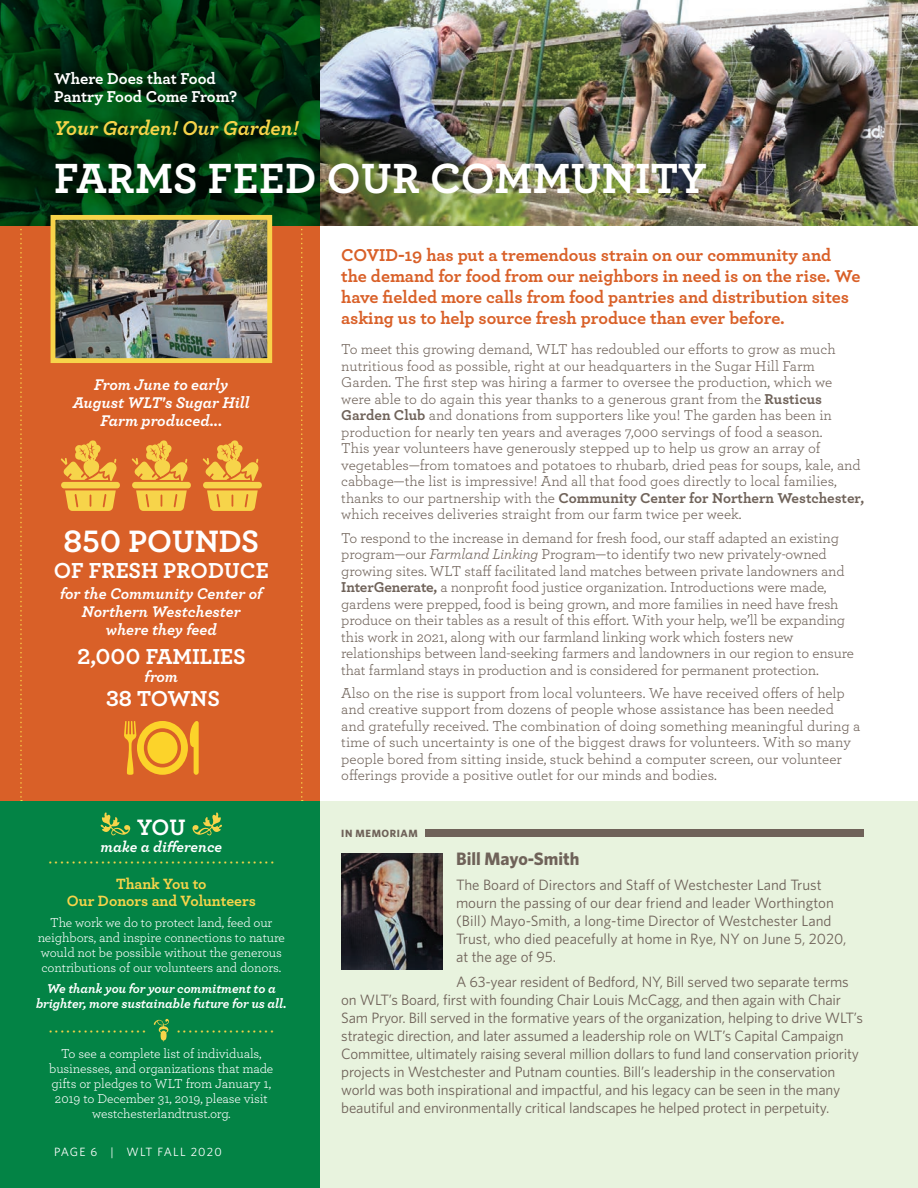
<style>
.page{position:relative;width:918px;height:1188px;background:#fff}
.page>*{position:absolute;margin:0;border:0;box-sizing:border-box;transform-origin:0 0}
.t1{font:700 44.25px "Archer";letter-spacing:.01em;color:#fff}
.t2{font:700 32.55px "Archer";color:#fff}
.t3{font:700 23.4px "Archer";color:#fff}
.t4{font:700 22.8px "Archer";color:#fff}
.t5{font:italic 700 21px "Archer";color:#f7d44a}
.t6{font:700 18px/21px "Archer";color:#d96028}
.t7{font:700 18px "Whitney";color:#6f6259}
.t8{font:700 16.5px/18px "Archer";color:#fff}
.t9{font:italic 700 16.2px/17.9px "Archer";color:#fff;text-align:center}
.t10{font:700 15.6px/17px "Archer";color:#f7d44a;text-align:center}
.t11{font:italic 700 15.6px "Archer";color:#fff}
.t12{font:15px/16.5px "Archer";letter-spacing:-.01em;color:#6f6259}
.t13{font:15px/18px "Whitney";letter-spacing:-.01em;color:#6f6259}
.t14{font:13.5px/15px "Archer";letter-spacing:-.01em;color:#fff;text-align:center}
.t15{font:italic 700 13.5px/15px "Archer";letter-spacing:-.01em;color:#fff;text-align:center}
.t16{font:300 13.05px "Archer";color:#f7d44a}
.t17{font:12px "Whitney";letter-spacing:.1em;color:#fff}
.Smal_Titles{font:700 10.5px "Whitney";letter-spacing:.05em;color:#6f6259}
.s1{font-weight:700}
.s2{font-style:italic}
</style>
<div class="page">
<div style="left:299px;top:802px;width:619px;height:386px;background:#e8f3de"></div>
<div style="left:0;top:206px;width:320px;height:649px;background:#d96028"></div>
<svg style="left:131px;top:440px;width:60px;height:71px"></svg>
<svg style="left:61px;top:440px;width:59px;height:71px"></svg>
<svg style="left:202px;top:440px;width:60px;height:71px"></svg>
<svg style="left:124px;top:721px;width:75px;height:54px"></svg>
<svg style="left:20px;top:229px;width:2px;height:573px"></svg>
<svg style="left:301px;top:229px;width:2px;height:573px"></svg>
<img style="left:320px;top:0;width:598px;height:226px">
<svg style="left:0;top:0;width:320px;height:226px;background:#00340f"></svg>
<div style="left:0;top:802px;width:320px;height:386px;background:#038345"></div>
<div style="left:425px;top:829px;width:439px;height:8px;background:#6f6259"></div>
<img style="left:341px;top:853px;width:102px;height:117px">
<svg style="left:192px;top:812px;width:30px;height:23px"></svg>
<svg style="left:100px;top:812px;width:30px;height:23px"></svg>
<svg style="left:154px;top:1019px;width:15px;height:23px"></svg>
<img style="left:57px;top:221px;width:209px;height:136px">
<div style="left:51px;top:215px;width:221px;height:148px;border:5px solid #f7d44a"></div>
<p class="t8" style="left:54px;top:68px;width:185px">Where Does that Food<br>Pantry Food Come From?</p>
<p class="t5" style="left:54px;top:111px;width:246px">Your Garden! Our Garden!</p>
<p class="t1" style="left:54px;top:143px;width:654px">FARMS FEED OUR COMMUNITY</p>
<p class="t9" style="left:73px;top:375px;width:179px">From June to early<br>August WLT's Sugar Hill<br>Farm produced...</p>
<p class="t2" style="left:63px;top:516px;width:197px">850 POUNDS</p>
<p class="t4" style="left:54px;top:552px;width:217px">OF FRESH PRODUCE</p>
<p class="t9" style="left:60px;top:584px;width:204px">for the Community Center of<br>Northern Westchester where they feed</p>
<p class="t4" style="left:77px;top:638px;width:170px">2,000 FAMILIES</p>
<p class="t9" style="left:145px;top:666px;width:35px">from</p>
<p class="t4" style="left:106px;top:681px;width:116px">38 TOWNS</p>
<p class="t3" style="left:137px;top:809px;width:50px">YOU</p>
<p class="t11" style="left:100px;top:835px;width:123px">make a difference</p>
<p class="t16" style="left:49px;top:853px;width:227px">•••••••••••••••••••••••••••••••••••••••</p>
<p class="t10" style="left:67px;top:875px;width:190px">Thank You to<br>Our Donors and Volunteers</p>
<p class="t14" style="left:38px;top:914px;width:249px">The work we do to protect land, feed our neighbors, and inspire connections to nature would not be possible without the generous contributions of our volunteers and donors.</p>
<p class="t15" style="left:36px;top:980px;width:252px">We thank you for your commitment to a brighter, more sustainable future for us all.</p>
<p class="t16" style="left:49px;top:1022px;width:98px">•••••••••••••••••</p>
<p class="t16" style="left:177px;top:1022px;width:98px">•••••••••••••••••</p>
<p class="t14" style="left:49px;top:1045px;width:226px">To see a complete list of individuals, businesses, and organizations that made gifts or pledges to WLT from January 1, 2019 to December 31, 2019, please visit westchesterlandtrust.org.</p>
<p class="t17" style="left:54px;top:1143px;width:169px">PAGE 6 | WLT FALL 2020</p>
<p class="t6" style="left:341px;top:244px;width:521px">COVID-19 has put a tremendous strain on our community and the demand for food from our neighbors in need is on the rise. We have fielded more calls from food pantries and distribution sites asking us to help source fresh produce than ever before.</p>
<p class="t12" style="left:341px;top:341px;width:525px">To meet this growing demand, WLT has redoubled our efforts to grow as much nutritious food as possible, right at our headquarters in the Sugar Hill Farm Garden. The first step was hiring a farmer to oversee the production, which we were able to do again this year thanks to a generous grant from the <span class="s1">Rusticus Garden Club</span> and donations from supporters like you! The garden has been in production for nearly ten years and averages 7,000 servings of food a season.<br>This year volunteers have generously stepped up to help us grow an array of vegetables—from tomatoes and potatoes to rhubarb, dried peas for soups, kale, and cabbage—the list is impressive! And all that food goes directly to local families, thanks to our partnership with the <span class="s1">Community Center for Northern Westchester, </span>which receives deliveries straight from our farm twice per week.</p>
<p class="t12" style="left:341px;top:529px;width:514px">To respond to the increase in demand for fresh food, our staff adapted an existing program—our <span class="s2">Farmland Linking</span> Program—to identify two new privately-owned growing sites. WLT staff facilitated land matches between private landowners and <span class="s1">InterGenerate,</span> a nonprofit food justice organization. Introductions were made, gardens were prepped, food is being grown, and more families in need have fresh produce on their tables as a result of this effort. With your help, we’ll be expanding this work in 2021, along with our farmland linking work which fosters new relationships between land-seeking farmers and landowners in our region to ensure that farmland stays in production and is considered for permanent protection.</p>
<p class="t12" style="left:341px;top:684px;width:521px">Also on the rise is support from local volunteers. We have received offers of help and creative support from dozens of people whose assistance has been needed and gratefully received. The combination of doing something meaningful during a time of such uncertainty is one of the biggest draws for volunteers. With so many people bored from sitting inside, stuck behind a computer screen, our volunteer offerings provide a positive outlet for our minds and bodies.</p>
<p class="Smal_Titles" style="left:341px;top:827px;width:78px">IN MEMORIAM</p>
<p class="t7" style="left:456px;top:847px;width:125px">Bill Mayo-Smith</p>
<p class="t13" style="left:456px;top:876px;width:392px">The Board of Directors and Staff of Westchester Land Trust mourn the passing of our dear friend and leader Worthington (Bill) Mayo-Smith, a long-time Director of Westchester Land Trust, who died peacefully at home in Rye, NY on June 5, 2020, at the age of 95.</p>
<p class="t13" style="left:341px;top:972px;width:523px;text-indent:115px">A 63-year resident of Bedford, NY, Bill served two separate terms on WLT’s Board, first with founding Chair Louis McCagg, and then again with Chair Sam Pryor. Bill served in the formative years of the organization, helping to drive WLT’s strategic direction, and later assumed a leadership role on WLT’s Capital Campaign Committee, ultimately raising several million dollars to fund land conservation priority projects in Westchester and Putnam counties. Bill’s leadership in the conservation world was both inspirational and impactful, and his legacy can be seen in the many beautiful and environmentally critical landscapes he helped protect in perpetuity.</p>
</div>
